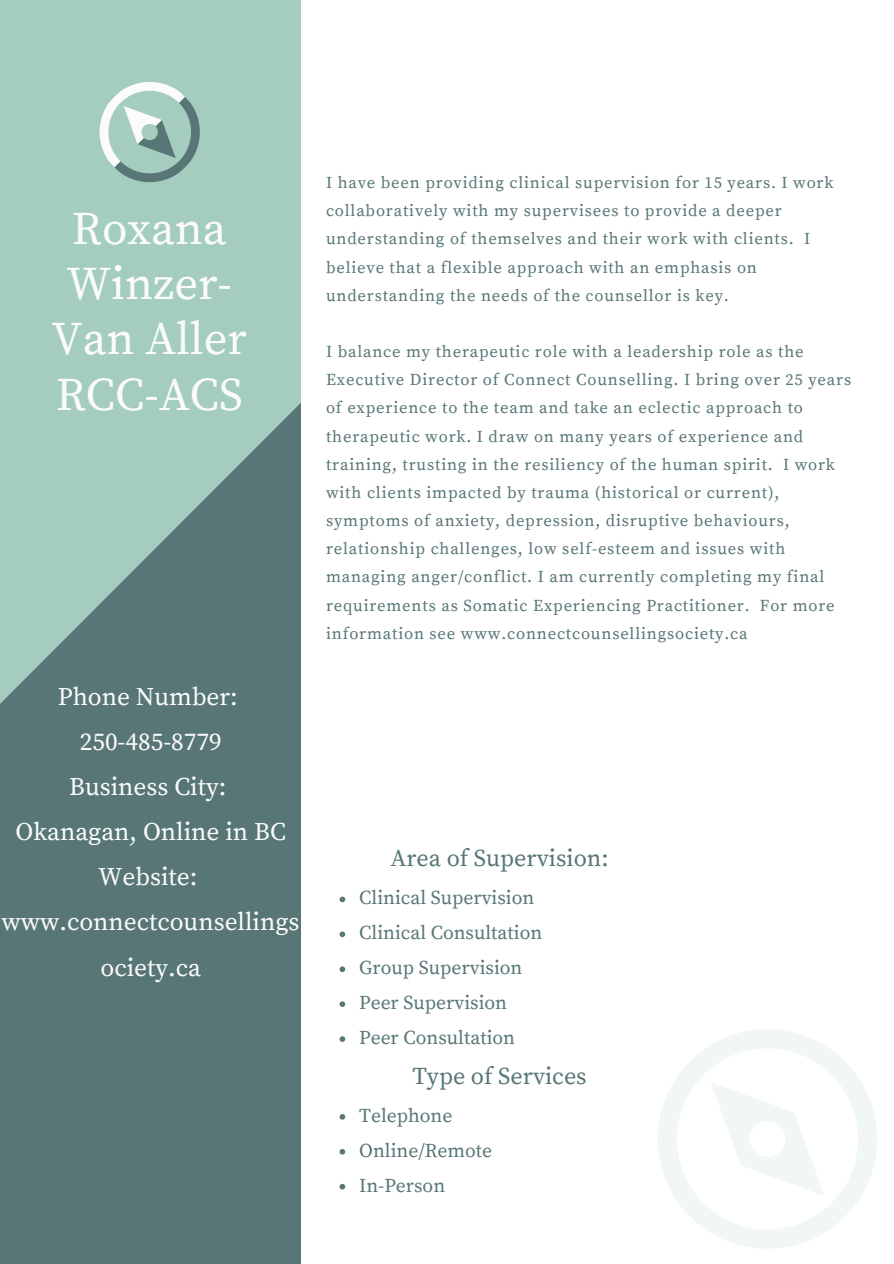
<style>
.page{position:relative;width:894px;height:1264px;background:#fff}
.page>*{position:absolute;margin:0;border:0;box-sizing:border-box;transform-origin:0 0}
.t1{font:46.35px/55.2px "Source Serif Pro";color:#fbfbfb;text-align:center}
.t2{font:25.2px/45px "Source Serif Pro";color:#fbfbfb;text-align:center}
.t3{font:24px "Source Serif Pro";color:#587676}
.t4{font:19.5px/35px "Source Serif Pro";color:#587676}
.t5{font:16.5px/28.2px "Source Serif Pro";letter-spacing:.05em;color:#587676}
</style>
<div class="page">
<svg style="left:0;top:0;width:301px;height:1263px;background:#779a94"></svg>
<svg style="left:79px;top:61px;width:141px;height:142px;background:#a5c9be"></svg>
<svg style="left:658px;top:1030px;width:219px;height:218px"></svg>
<svg style="left:339px;top:896px;width:6px;height:6px"></svg>
<svg style="left:339px;top:931px;width:6px;height:6px"></svg>
<svg style="left:339px;top:966px;width:6px;height:6px"></svg>
<svg style="left:339px;top:1001px;width:6px;height:6px"></svg>
<svg style="left:339px;top:1036px;width:6px;height:5px"></svg>
<svg style="left:339px;top:1114px;width:6px;height:5px"></svg>
<svg style="left:339px;top:1149px;width:6px;height:5px"></svg>
<svg style="left:339px;top:1183px;width:6px;height:6px"></svg>
<h1 class="t1" style="left:52px;top:203px;width:197px">Roxana<br>Winzer-<br>Van Aller<br>RCC-ACS</h1>
<h2 class="t2" style="left:1px;top:675px;width:299px">Phone Number:<br>250-485-8779<br>Business City:<br>Okanagan, Online in BC<br>Website: www.connectcounsellings ociety.ca</h2>
<p class="t5" style="left:326px;top:169px;width:509px">I have been providing clinical supervision for 15 years. I work collaboratively with my supervisees to provide a deeper understanding of themselves and their work with clients. I believe that a flexible approach with an emphasis on understanding the needs of the counsellor is key.</p>
<p class="t5" style="left:326px;top:338px;width:526px">I balance my therapeutic role with a leadership role as the Executive Director of Connect Counselling. I bring over 25 years of experience to the team and take an eclectic approach to therapeutic work. I draw on many years of experience and training, trusting in the resiliency of the human spirit. I work with clients impacted by trauma (historical or current), symptoms of anxiety, depression, disruptive behaviours, relationship challenges, low self-esteem and issues with managing anger/conflict. I am currently completing my final requirements as Somatic Experiencing Practitioner. For more information see www.connectcounsellingsociety.ca</p>
<h3 class="t3" style="left:390px;top:844px;width:220px">Area of Supervision:</h3>
<p class="t4" style="left:359px;top:881px;width:184px">Clinical Supervision<br>Clinical Consultation<br>Group Supervision<br>Peer Supervision<br>Peer Consultation</p>
<h3 class="t3" style="left:412px;top:1061px;width:176px">Type of Services</h3>
<p class="t4" style="left:359px;top:1098px;width:134px">Telephone<br>Online/Remote<br>In-Person</p>
</div>
